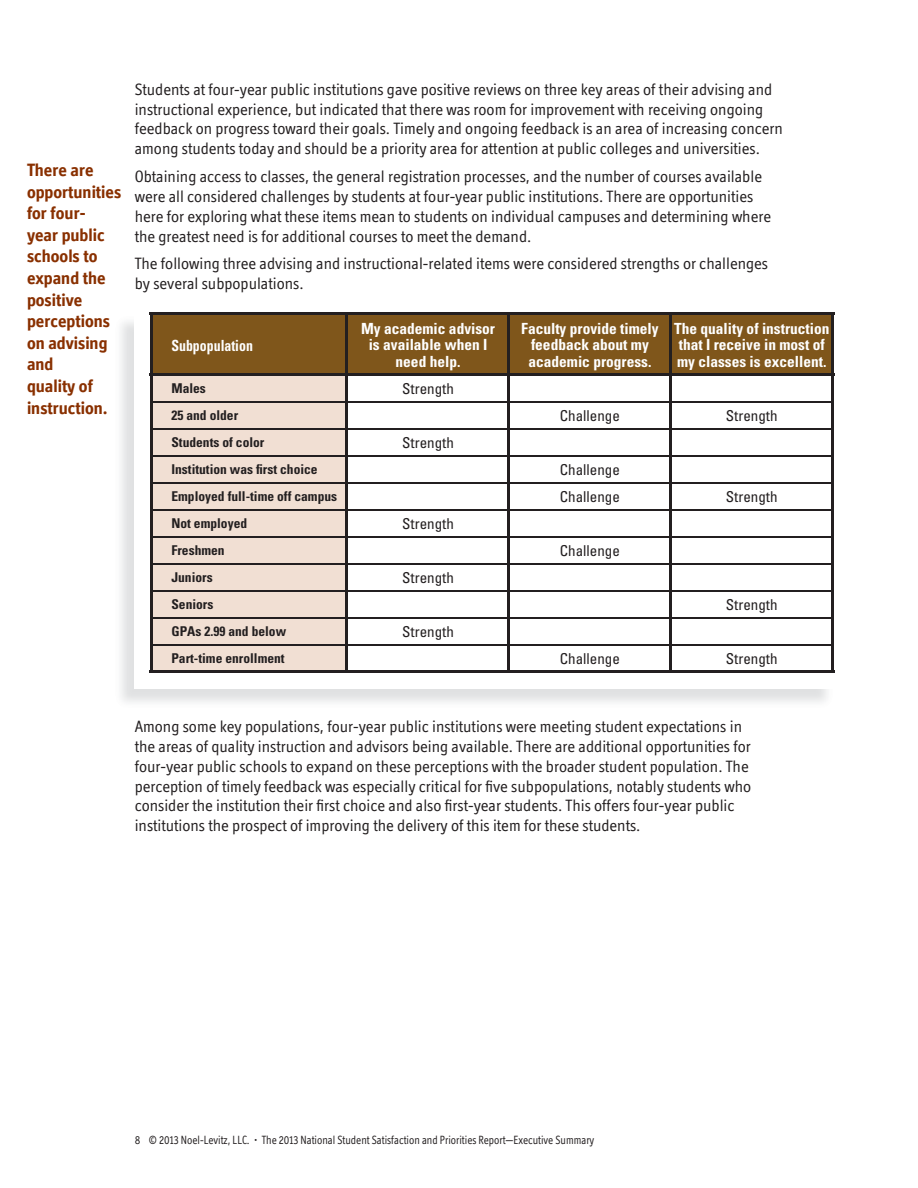
<style>
.page{position:relative;width:918px;height:1188px;background:#fff}
.page>*{position:absolute;margin:0;border:0;box-sizing:border-box;transform-origin:0 0}
.t1{font:700 18px/21.6px "Officina Display ITC";color:#893001}
.t2{font:16.5px/19.8px "Officina Display ITC";color:#231f20}
.t3{font:700 condensed 15.3px/16.5px "Univers";color:#fff;text-align:center}
.t4{font:700 condensed 15.3px "Univers";color:#fff;scale:.9 1}
.t5{font:condensed 15px "Univers";color:#231f20}
.t6{font:700 condensed 13.5px "Univers";color:#231f20}
.t7{font:12px "Officina Display ITC";color:#231f20;scale:.9 1}
</style>
<div class="page">
<div style="left:153px;top:315px;width:678px;height:58px;background:#7f561b"></div>
<div style="left:153px;top:376px;width:193px;height:294px;background:#f1dfd3"></div>
<svg style="left:348px;top:376px;width:483px;height:294px"></svg>
<hr style="left:347px;top:312px;width:324px;height:3px;background:#231f20">
<hr style="left:347px;top:373px;width:161px;height:3px;background:#231f20">
<hr style="left:510px;top:373px;width:161px;height:3px;background:#231f20">
<hr style="left:347px;top:401px;width:161px;height:1px;background:#231f20">
<hr style="left:510px;top:401px;width:161px;height:1px;background:#231f20">
<hr style="left:347px;top:428px;width:161px;height:1px;background:#231f20">
<hr style="left:510px;top:428px;width:161px;height:1px;background:#231f20">
<hr style="left:347px;top:455px;width:161px;height:1px;background:#231f20">
<hr style="left:510px;top:455px;width:161px;height:1px;background:#231f20">
<hr style="left:347px;top:482px;width:161px;height:1px;background:#231f20">
<hr style="left:510px;top:482px;width:161px;height:1px;background:#231f20">
<hr style="left:347px;top:509px;width:161px;height:1px;background:#231f20">
<hr style="left:510px;top:509px;width:161px;height:1px;background:#231f20">
<hr style="left:347px;top:536px;width:161px;height:1px;background:#231f20">
<hr style="left:510px;top:536px;width:161px;height:1px;background:#231f20">
<hr style="left:347px;top:563px;width:161px;height:1px;background:#231f20">
<hr style="left:510px;top:563px;width:161px;height:1px;background:#231f20">
<hr style="left:347px;top:590px;width:161px;height:1px;background:#231f20">
<hr style="left:510px;top:590px;width:161px;height:1px;background:#231f20">
<hr style="left:347px;top:617px;width:161px;height:1px;background:#231f20">
<hr style="left:510px;top:617px;width:161px;height:1px;background:#231f20">
<hr style="left:508px;top:315px;width:2px;height:60px;background:#231f20">
<hr style="left:670px;top:315px;width:2px;height:58px;background:#231f20">
<hr style="left:508px;top:375px;width:2px;height:27px;background:#231f20">
<hr style="left:670px;top:376px;width:2px;height:25px;background:#231f20">
<hr style="left:508px;top:402px;width:2px;height:27px;background:#231f20">
<hr style="left:670px;top:402px;width:2px;height:26px;background:#231f20">
<hr style="left:508px;top:429px;width:2px;height:27px;background:#231f20">
<hr style="left:670px;top:429px;width:2px;height:26px;background:#231f20">
<hr style="left:508px;top:456px;width:2px;height:27px;background:#231f20">
<hr style="left:670px;top:456px;width:2px;height:26px;background:#231f20">
<hr style="left:508px;top:483px;width:2px;height:27px;background:#231f20">
<hr style="left:670px;top:483px;width:2px;height:26px;background:#231f20">
<hr style="left:508px;top:510px;width:2px;height:27px;background:#231f20">
<hr style="left:670px;top:510px;width:2px;height:26px;background:#231f20">
<hr style="left:508px;top:537px;width:2px;height:27px;background:#231f20">
<hr style="left:670px;top:537px;width:2px;height:26px;background:#231f20">
<hr style="left:508px;top:564px;width:2px;height:27px;background:#231f20">
<hr style="left:670px;top:564px;width:2px;height:26px;background:#231f20">
<hr style="left:508px;top:591px;width:2px;height:27px;background:#231f20">
<hr style="left:670px;top:591px;width:2px;height:26px;background:#231f20">
<hr style="left:508px;top:618px;width:2px;height:26px;background:#231f20">
<hr style="left:670px;top:618px;width:2px;height:26px;background:#231f20">
<hr style="left:671px;top:312px;width:163px;height:3px;background:#231f20">
<hr style="left:831px;top:315px;width:3px;height:58px;background:#231f20">
<hr style="left:671px;top:373px;width:163px;height:3px;background:#231f20">
<hr style="left:831px;top:376px;width:3px;height:269px;background:#231f20">
<hr style="left:671px;top:401px;width:160px;height:1px;background:#231f20">
<hr style="left:671px;top:428px;width:160px;height:1px;background:#231f20">
<hr style="left:671px;top:455px;width:160px;height:1px;background:#231f20">
<hr style="left:671px;top:482px;width:160px;height:1px;background:#231f20">
<hr style="left:671px;top:509px;width:160px;height:1px;background:#231f20">
<hr style="left:671px;top:536px;width:160px;height:1px;background:#231f20">
<hr style="left:671px;top:563px;width:160px;height:1px;background:#231f20">
<hr style="left:671px;top:590px;width:160px;height:1px;background:#231f20">
<hr style="left:671px;top:617px;width:160px;height:1px;background:#231f20">
<hr style="left:347px;top:644px;width:484px;height:1px;background:#231f20">
<hr style="left:508px;top:645px;width:2px;height:25px;background:#231f20">
<hr style="left:670px;top:645px;width:2px;height:25px;background:#231f20">
<hr style="left:831px;top:645px;width:3px;height:25px;background:#231f20">
<hr style="left:347px;top:670px;width:487px;height:3px;background:#231f20">
<hr style="left:150px;top:312px;width:197px;height:3px;background:#231f20">
<hr style="left:150px;top:315px;width:3px;height:58px;background:#231f20">
<hr style="left:150px;top:373px;width:197px;height:3px;background:#231f20">
<hr style="left:150px;top:376px;width:3px;height:294px;background:#231f20">
<hr style="left:150px;top:670px;width:197px;height:3px;background:#231f20">
<hr style="left:346px;top:315px;width:2px;height:58px;background:#231f20">
<hr style="left:346px;top:376px;width:2px;height:25px;background:#231f20">
<hr style="left:346px;top:402px;width:2px;height:26px;background:#231f20">
<hr style="left:346px;top:429px;width:2px;height:26px;background:#231f20">
<hr style="left:346px;top:456px;width:2px;height:26px;background:#231f20">
<hr style="left:346px;top:483px;width:2px;height:26px;background:#231f20">
<hr style="left:346px;top:510px;width:2px;height:26px;background:#231f20">
<hr style="left:346px;top:537px;width:2px;height:26px;background:#231f20">
<hr style="left:346px;top:564px;width:2px;height:26px;background:#231f20">
<hr style="left:346px;top:591px;width:2px;height:26px;background:#231f20">
<hr style="left:346px;top:618px;width:2px;height:26px;background:#231f20">
<hr style="left:346px;top:645px;width:2px;height:25px;background:#231f20">
<hr style="left:153px;top:401px;width:194px;height:1px;background:#231f20">
<hr style="left:153px;top:428px;width:194px;height:1px;background:#231f20">
<hr style="left:153px;top:455px;width:194px;height:1px;background:#231f20">
<hr style="left:153px;top:482px;width:194px;height:1px;background:#231f20">
<hr style="left:153px;top:509px;width:194px;height:1px;background:#231f20">
<hr style="left:153px;top:536px;width:194px;height:1px;background:#231f20">
<hr style="left:153px;top:563px;width:194px;height:1px;background:#231f20">
<hr style="left:153px;top:590px;width:194px;height:1px;background:#231f20">
<hr style="left:153px;top:617px;width:194px;height:1px;background:#231f20">
<hr style="left:153px;top:644px;width:194px;height:1px;background:#231f20">
<p class="t1" style="left:27px;top:161px;width:96px">There are opportunities for four-<br>year public schools to expand the positive perceptions on advising and<br>quality of instruction.</p>
<p class="t2" style="left:135px;top:81px;width:650px">Students at four-year public institutions gave positive reviews on three key areas of their advising and instructional experience, but indicated that there was room for improvement with receiving ongoing feedback on progress toward their goals. Timely and ongoing feedback is an area of increasing concern among students today and should be a priority area for attention at public colleges and universities.</p>
<p class="t2" style="left:135px;top:168px;width:638px">Obtaining access to classes, the general registration processes, and the number of courses available were all considered challenges by students at four-year public institutions. There are opportunities here for exploring what these items mean to students on individual campuses and determining where the greatest need is for additional courses to meet the demand.</p>
<p class="t2" style="left:135px;top:256px;width:635px">The following three advising and instructional-related items were considered strengths or challenges by several subpopulations.</p>
<p class="t4" style="left:171px;top:340px;width:92px">Subpopulation</p>
<p class="t3" style="left:361px;top:322px;width:136px">My academic advisor is available when I need help.</p>
<p class="t3" style="left:521px;top:322px;width:139px">Faculty provide timely feedback about my academic progress.</p>
<p class="t3" style="left:674px;top:322px;width:157px;text-align:left">The quality of instruction that I receive in most of my classes is excellent.</p>
<p class="t6" style="left:171px;top:384px;width:36px">Males</p>
<p class="t5" style="left:402px;top:384px;width:53px">Strength</p>
<p class="t6" style="left:171px;top:411px;width:68px">25 and older</p>
<p class="t5" style="left:560px;top:410px;width:61px">Challenge</p>
<p class="t5" style="left:726px;top:410px;width:53px">Strength</p>
<p class="t6" style="left:171px;top:438px;width:95px">Students of color</p>
<p class="t5" style="left:402px;top:437px;width:53px">Strength</p>
<p class="t6" style="left:171px;top:465px;width:148px">Institution was first choice</p>
<p class="t5" style="left:560px;top:464px;width:61px">Challenge</p>
<p class="t6" style="left:171px;top:492px;width:167px">Employed full-time off campus</p>
<p class="t5" style="left:560px;top:491px;width:61px">Challenge</p>
<p class="t5" style="left:726px;top:491px;width:53px">Strength</p>
<p class="t6" style="left:171px;top:519px;width:77px">Not employed</p>
<p class="t5" style="left:402px;top:518px;width:53px">Strength</p>
<p class="t6" style="left:171px;top:546px;width:55px">Freshmen</p>
<p class="t5" style="left:560px;top:545px;width:61px">Challenge</p>
<p class="t6" style="left:171px;top:573px;width:43px">Juniors</p>
<p class="t5" style="left:402px;top:572px;width:53px">Strength</p>
<p class="t6" style="left:171px;top:600px;width:43px">Seniors</p>
<p class="t5" style="left:726px;top:599px;width:53px">Strength</p>
<p class="t6" style="left:171px;top:627px;width:116px">GPAs 2.99 and below</p>
<p class="t5" style="left:402px;top:626px;width:53px">Strength</p>
<p class="t6" style="left:171px;top:654px;width:115px">Part-time enrollment</p>
<p class="t5" style="left:560px;top:653px;width:61px">Challenge</p>
<p class="t5" style="left:726px;top:653px;width:53px">Strength</p>
<p class="t2" style="left:135px;top:718px;width:618px">Among some key populations, four-year public institutions were meeting student expectations in the areas of quality instruction and advisors being available. There are additional opportunities for four-year public schools to expand on these perceptions with the broader student population. The perception of timely feedback was especially critical for five subpopulations, notably students who consider the institution their first choice and also first-year students. This offers four-year public institutions the prospect of improving the delivery of this item for these students.</p>
<p class="t7" style="left:135px;top:1136px;width:512px">8 © 2013 Noel-Levitz, LLC. • The 2013 National Student Satisfaction and Priorities Report—Executive Summary</p>
</div>
